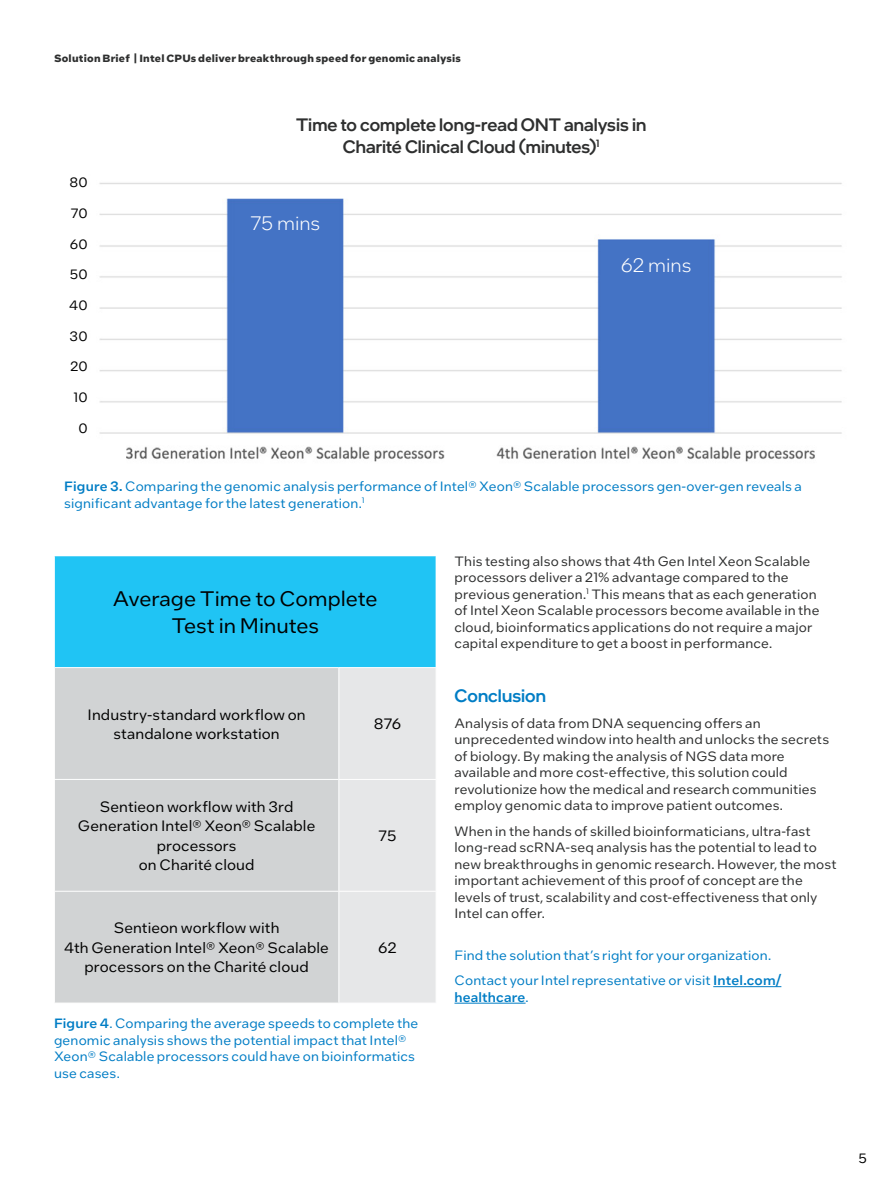
<style>
.page{position:relative;width:891px;height:1188px;background:#fff}
.page>*{position:absolute;margin:0;border:0;box-sizing:border-box;transform-origin:0 0}
.Table_of_Contents{font:21px/27px "Intel One Text";letter-spacing:-.005em;color:#000;text-align:center}
.Table_of_Contents-2{font:300 19.5px "Intel One Text";letter-spacing:-.005em;color:#fff}
.CopyHeaderBlue{font:500 18px/22.5px "Intel One Display";letter-spacing:.005em;color:#2e2f2f;text-align:center}
.CopyHeaderBlue-2{font:500 18px "Intel One Display";letter-spacing:.005em;color:#007dc5}
.Table_of_Contents-3{font:15px/19.5px "Intel One Text";letter-spacing:.01em;color:#000;text-align:center}
.MainCopy___Caption{font:13.5px/16.5px "Intel One Text";letter-spacing:.01em;color:#2e2f2f}
.MainCopy___Caption-2{font:13.5px/16.5px "Intel One Text";letter-spacing:.01em;color:#007dc5}
.Table_of_Contents-4{font:13.5px "Intel One Text";letter-spacing:.015em;color:#000}
.Document_Header{font:700 10.5px "Intel One Text";letter-spacing:.02em;color:#2e2f2f}
.s1{font-weight:500}
</style>
<div class="page">
<hr style="left:713px;top:986px;width:68px;height:1px;background:#007dc5">
<hr style="left:454px;top:1003px;width:72px;height:1px;background:#007dc5">
<img style="left:99px;top:183px;width:743px;height:279px">
<div style="left:54px;top:556px;width:382px;height:112px;background:#20c4f4"></div>
<div style="left:55px;top:668px;width:284px;height:335px;background:#d1d3d4"></div>
<div style="left:340px;top:668px;width:96px;height:335px;background:#e6e7e8"></div>
<hr style="left:54px;top:556px;width:1px;height:111px;background:#fff">
<hr style="left:54px;top:667px;width:285px;height:1px;background:#fff">
<hr style="left:339px;top:667px;width:98px;height:1px;background:#fff">
<hr style="left:54px;top:779px;width:285px;height:1px;background:#fff">
<hr style="left:339px;top:779px;width:98px;height:1px;background:#fff">
<hr style="left:54px;top:891px;width:285px;height:1px;background:#fff">
<hr style="left:339px;top:891px;width:98px;height:1px;background:#fff">
<p class="Document_Header" style="left:54px;top:51px;width:409px">Solution Brief | Intel CPUs deliver breakthrough speed for genomic analysis</p>
<p class="Table_of_Contents-4" style="left:69px;top:174px;width:20px">80</p>
<p class="Table_of_Contents-4" style="left:71px;top:204px;width:18px">70</p>
<p class="Table_of_Contents-4" style="left:70px;top:235px;width:19px">60</p>
<p class="Table_of_Contents-4" style="left:70px;top:266px;width:19px">50</p>
<p class="Table_of_Contents-4" style="left:69px;top:296px;width:20px">40</p>
<p class="Table_of_Contents-4" style="left:70px;top:327px;width:20px">30</p>
<p class="Table_of_Contents-4" style="left:70px;top:358px;width:19px">20</p>
<p class="Table_of_Contents-4" style="left:73px;top:388px;width:16px">10</p>
<p class="Table_of_Contents-4" style="left:78px;top:419px;width:11px">0</p>
<p class="CopyHeaderBlue" style="left:296px;top:113px;width:352px">Time to complete long-read ONT analysis in<br>Charité Clinical Cloud (minutes)<sup>1</sup></p>
<p class="Table_of_Contents-2" style="left:250px;top:210px;width:72px">75 mins</p>
<p class="Table_of_Contents-2" style="left:621px;top:252px;width:72px">62 mins</p>
<p class="MainCopy___Caption-2" style="left:64px;top:478px;width:739px"><span class="s1">Figure 3.</span> Comparing the genomic analysis performance of Intel® Xeon® Scalable processors gen-over-gen reveals a significant advantage for the latest generation.<sup>1</sup></p>
<p class="Table_of_Contents" style="left:113px;top:585px;width:266px">Average Time to Complete<br>Test in Minutes</p>
<p class="Table_of_Contents-3" style="left:88px;top:704px;width:220px">Industry-standard workflow on standalone workstation</p>
<p class="Table_of_Contents-3" style="left:374px;top:714px;width:29px">876</p>
<p class="Table_of_Contents-3" style="left:78px;top:796px;width:239px">Sentieon workflow with 3rd<br>Generation Intel® Xeon® Scalable processors<br>on Charité cloud</p>
<p class="Table_of_Contents-3" style="left:64px;top:918px;width:266px">Sentieon workflow with<br>4th Generation Intel® Xeon® Scalable processors on the Charité cloud</p>
<p class="Table_of_Contents-3" style="left:378px;top:826px;width:20px">75</p>
<p class="Table_of_Contents-3" style="left:378px;top:937px;width:20px">62</p>
<p class="MainCopy___Caption-2" style="left:54px;top:1015px;width:366px"><span class="s1">Figure 4</span>. Comparing the average speeds to complete the genomic analysis shows the potential impact that Intel® Xeon® Scalable processors could have on bioinformatics use cases.</p>
<p class="MainCopy___Caption" style="left:454px;top:552px;width:366px">This testing also shows that 4th Gen Intel Xeon Scalable processors deliver a 21% advantage compared to the previous generation.<sup>1</sup> This means that as each generation of Intel Xeon Scalable processors become available in the cloud, bioinformatics applications do not require a major capital expenditure to get a boost in performance.</p>
<p class="CopyHeaderBlue-2" style="left:454px;top:684px;width:93px">Conclusion</p>
<p class="MainCopy___Caption" style="left:454px;top:714px;width:376px">Analysis of data from DNA sequencing offers an unprecedented window into health and unlocks the secrets of biology. By making the analysis of NGS data more available and more cost-effective, this solution could revolutionize how the medical and research communities employ genomic data to improve patient outcomes.</p>
<p class="MainCopy___Caption" style="left:454px;top:822px;width:384px">When in the hands of skilled bioinformaticians, ultra-fast long-read scRNA-seq analysis has the potential to lead to new breakthroughs in genomic research. However, the most important achievement of this proof of concept are the levels of trust, scalability and cost-effectiveness that only Intel can offer.</p>
<p class="MainCopy___Caption-2" style="left:454px;top:946px;width:318px">Find the solution that’s right for your organization.</p>
<p class="MainCopy___Caption-2" style="left:454px;top:972px;width:328px">Contact your Intel representative or visit <span class="s1">Intel.com/ healthcare</span>.</p>
<p class="Table_of_Contents-4" style="left:858px;top:1150px;width:10px">5</p>
</div>
